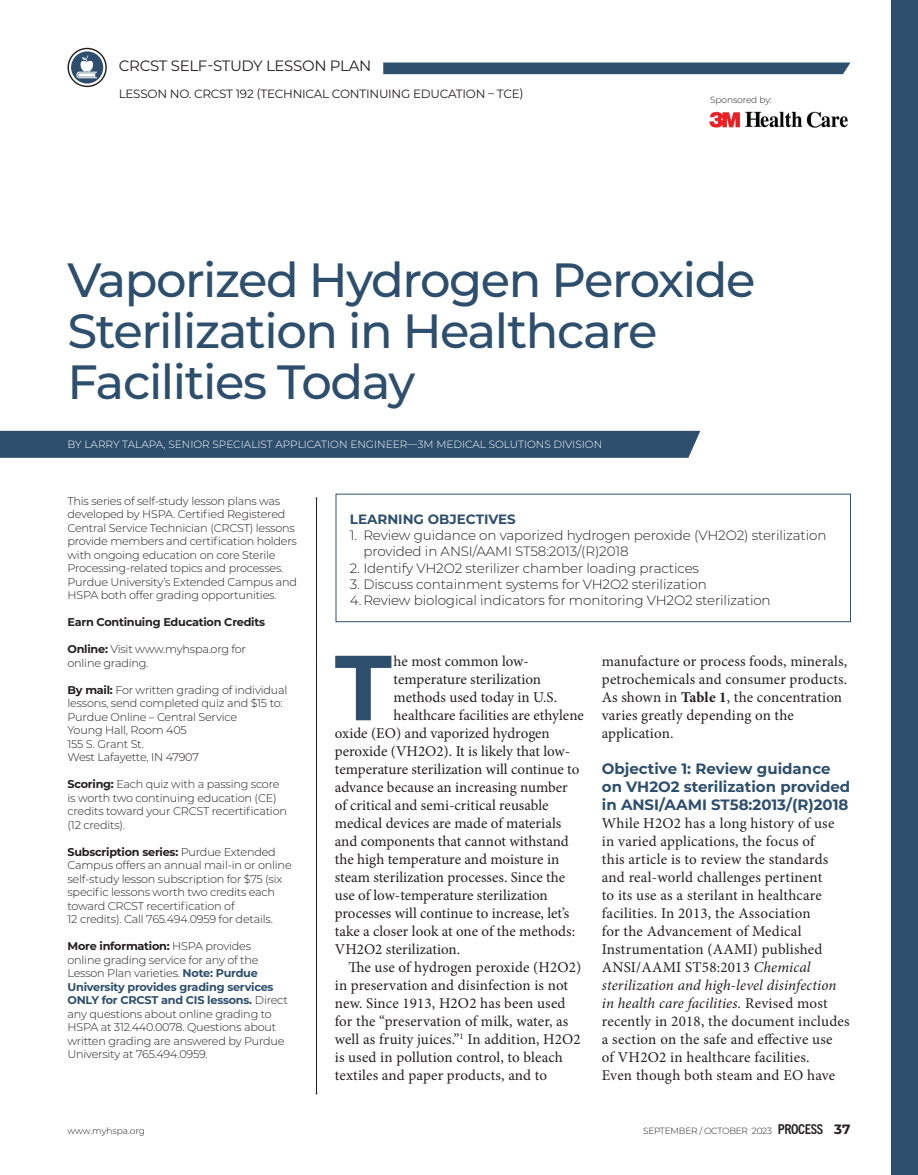
<style>
.page{position:relative;width:918px;height:1175px;background:#fff}
.page>*{position:absolute;margin:0;border:0;box-sizing:border-box;transform-origin:0 0}
.Drop_Cap{font:700 92.1px "Montserrat";color:#2d4f6d}
.Headline{font:500 48px/51px "Montserrat";letter-spacing:-.03em;color:#2d4f6d}
.Drop_Cap-2{font:15px "Minion Pro";color:#231f20}
.Body_Copy_1{font:15px/18px "Minion Pro";letter-spacing:.015em;color:#231f20}
.body_text{font:15px/18px "Minion Pro";letter-spacing:.01em;color:#231f20}
.SubHead{font:700 15px/18px "Montserrat";color:#2d4f6d}
.t1{font:15px "Montserrat";letter-spacing:-.02em;color:#231f20}
.t2{font:300 13.5px/16.2px "Montserrat";letter-spacing:-.01em;color:#231f20}
.t3{font:700 13.5px "Montserrat";color:#2d4f6d}
.t4{font:12px "Montserrat";letter-spacing:-.02em;color:#231f20}
.t5{font:300 11.25px/13.5px "Montserrat";letter-spacing:-.02em;color:#231f20}
.t6{font:700 11.25px "Montserrat";letter-spacing:-.02em;color:#231f20}
.By_Line{font:300 10.5px "Montserrat";color:#fff}
.t7{font:300 9px "Montserrat";letter-spacing:-.025em;color:#231f20}
.t8{font:300 9px "Montserrat";color:#231f20}
.s1{font-weight:700}
.s2{font-weight:700;color:#2d4f6d}
.s3{font-style:italic}
.s4{font-family:"Trade Gothic Next SR Pro";font-weight:700;font-stretch:condensed;font-size:13.65px}
.s5{font-weight:700;font-size:13.5px}
</style>
<div class="page">
<div style="left:383px;top:63px;width:467px;height:11px;background:#2d4f6d"></div>
<div style="left:891px;top:0;width:27px;height:1174px;background:#2d4f6d"></div>
<svg style="left:68px;top:48px;width:39px;height:39px"></svg>
<img style="left:709px;top:111px;width:139px;height:17px">
<hr style="left:316px;top:498px;width:1px;height:595px;background:#231f20">
<div style="left:336px;top:494px;width:515px;height:128px;border:1px solid #2d4f6d"></div>
<div style="left:0;top:431px;width:700px;height:27px;background:#2d4f6d"></div>
<h3 class="t1" style="left:119px;top:55px;width:254px">CRCST SELF-STUDY LESSON PLAN</h3>
<p class="t4" style="left:119px;top:85px;width:407px">LESSON NO. CRCST 192 (TECHNICAL CONTINUING EDUCATION – TCE)</p>
<p class="t7" style="left:710px;top:94px;width:63px">Sponsored by:</p>
<p class="Headline" style="left:68px;top:252px;width:690px">Vaporized Hydrogen Peroxide<br>Sterilization in Healthcare<br>Facilities Today</p>
<p class="By_Line" style="left:68px;top:437px;width:536px">BY LARRY TALAPA, SENIOR SPECIALIST APPLICATION ENGINEER—3M MEDICAL SOLUTIONS DIVISION</p>
<p class="t5" style="left:68px;top:493px;width:231px">This series of self-study lesson plans was developed by HSPA. Certified Registered Central Service Technician (CRCST) lessons provide members and certification holders with ongoing education on core Sterile Processing-related topics and processes.<br>Purdue University’s Extended Campus and HSPA both offer grading opportunities.</p>
<p class="t6" style="left:68px;top:614px;width:199px">Earn Continuing Education Credits</p>
<p class="t5" style="left:68px;top:642px;width:180px"><span class="s1">Online:</span> Visit www.myhspa.org for online grading.</p>
<p class="t5" style="left:68px;top:682px;width:221px"><span class="s1">By mail:</span> For written grading of individual lessons, send completed quiz and $15 to:</p>
<p class="t5" style="left:68px;top:709px;width:171px">Purdue Online – Central Service</p>
<p class="t5" style="left:68px;top:723px;width:121px">Young Hall, Room 405</p>
<p class="t5" style="left:68px;top:736px;width:78px">155 S. Grant St.</p>
<p class="t5" style="left:68px;top:750px;width:133px">West Lafayette, IN 47907</p>
<p class="t5" style="left:68px;top:777px;width:221px"><span class="s1">Scoring:</span> Each quiz with a passing score is worth two continuing education (CE) credits toward your CRCST recertification (12 credits).</p>
<p class="t5" style="left:68px;top:844px;width:226px"><span class="s1">Subscription series:</span> Purdue Extended Campus offers an annual mail-in or online self-study lesson subscription for $75 (six specific lessons worth two credits each toward CRCST recertification of<br>12 credits). Call 765.494.0959 for details.</p>
<p class="t5" style="left:68px;top:939px;width:222px"><span class="s1">More information:</span> HSPA provides<br>online grading service for any of the Lesson Plan varieties. <span class="s2">Note: Purdue University provides grading services ONLY for CRCST and CIS lessons.</span> Direct any questions about online grading to HSPA at 312.440.0078. Questions about written grading are answered by Purdue University at 765.494.0959.</p>
<p class="t3" style="left:350px;top:509px;width:168px">LEARNING OBJECTIVES</p>
<p class="t2" style="left:363px;top:527px;width:465px;text-indent:-14px">1. Review guidance on vaporized hydrogen peroxide (VH2O2) sterilization provided in ANSI/AAMI ST58:2013/(R)2018</p>
<p class="t2" style="left:350px;top:559px;width:351px">2. Identify VH2O2 sterilizer chamber loading practices</p>
<p class="t2" style="left:350px;top:575px;width:358px">3. Discuss containment systems for VH2O2 sterilization</p>
<p class="t2" style="left:350px;top:591px;width:422px">4.Review biological indicators for monitoring VH2O2 sterilization</p>
<p class="Drop_Cap" style="left:335px;top:621px;width:58px">T</p>
<p class="Drop_Cap-2" style="left:394px;top:651px;width:137px">he most common low-</p>
<p class="Drop_Cap-2" style="left:394px;top:669px;width:149px">temperature sterilization</p>
<p class="Drop_Cap-2" style="left:394px;top:687px;width:165px">methods used today in U.S.</p>
<p class="Drop_Cap-2" style="left:394px;top:705px;width:192px">healthcare facilities are ethylene</p>
<p class="Drop_Cap-2" style="left:335px;top:723px;width:216px">oxide (EO) and vaporized hydrogen</p>
<p class="Drop_Cap-2" style="left:335px;top:741px;width:237px">peroxide (VH2O2). It is likely that low-</p>
<p class="Drop_Cap-2" style="left:335px;top:759px;width:246px">temperature sterilization will continue to</p>
<p class="Drop_Cap-2" style="left:335px;top:777px;width:234px">advance because an increasing number</p>
<p class="Drop_Cap-2" style="left:335px;top:795px;width:215px">of critical and semi-critical reusable</p>
<p class="Drop_Cap-2" style="left:335px;top:813px;width:228px">medical devices are made of materials</p>
<p class="Drop_Cap-2" style="left:335px;top:831px;width:236px">and components that cannot withstand</p>
<p class="Drop_Cap-2" style="left:335px;top:849px;width:226px">the high temperature and moisture in</p>
<p class="Drop_Cap-2" style="left:335px;top:867px;width:232px">steam sterilization processes. Since the</p>
<p class="Drop_Cap-2" style="left:335px;top:885px;width:214px">use of low-temperature sterilization</p>
<p class="Drop_Cap-2" style="left:335px;top:903px;width:236px">processes will continue to increase, let’s</p>
<p class="Drop_Cap-2" style="left:335px;top:921px;width:242px">take a closer look at one of the methods:</p>
<p class="Drop_Cap-2" style="left:335px;top:939px;width:127px">VH2O2 sterilization.</p>
<p class="body_text" style="left:335px;top:958px;width:248px;text-indent:14px">The use of hydrogen peroxide (H2O2) in preservation and disinfection is not new. Since 1913, H2O2 has been used for the “preservation of milk, water, as well as fruity juices.”<sup>1</sup> In addition, H2O2 is used in pollution control, to bleach textiles and paper products, and to</p>
<p class="body_text" style="left:602px;top:652px;width:247px">manufacture or process foods, minerals, petrochemicals and consumer products.<br>As shown in <span class="s1">Table 1</span>, the concentration varies greatly depending on the application.</p>
<p class="SubHead" style="left:602px;top:759px;width:250px">Objective 1: Review guidance on VH2O2 sterilization provided in ANSI/AAMI ST58:2013/(R)2018</p>
<p class="Body_Copy_1" style="left:602px;top:814px;width:249px">While H2O2 has a long history of use in varied applications, the focus of<br>this article is to review the standards and real-world challenges pertinent<br>to its use as a sterilant in healthcare facilities. In 2013, the Association<br>for the Advancement of Medical Instrumentation (AAMI) published ANSI/AAMI ST58:2013 <span class="s3">Chemical sterilization and high-level disinfection in health care facilities.</span> Revised most recently in 2018, the document includes a section on the safe and effective use<br>of VH2O2 in healthcare facilities.<br>Even though both steam and EO have</p>
<p class="t8" style="left:68px;top:1125px;width:79px">www.myhspa.org</p>
<p class="t7" style="left:643px;top:1125px;width:209px">SEPTEMBER / OCTOBER 2023 <span class="s4">PROCESS</span> <span class="s5">37</span></p>
</div>
